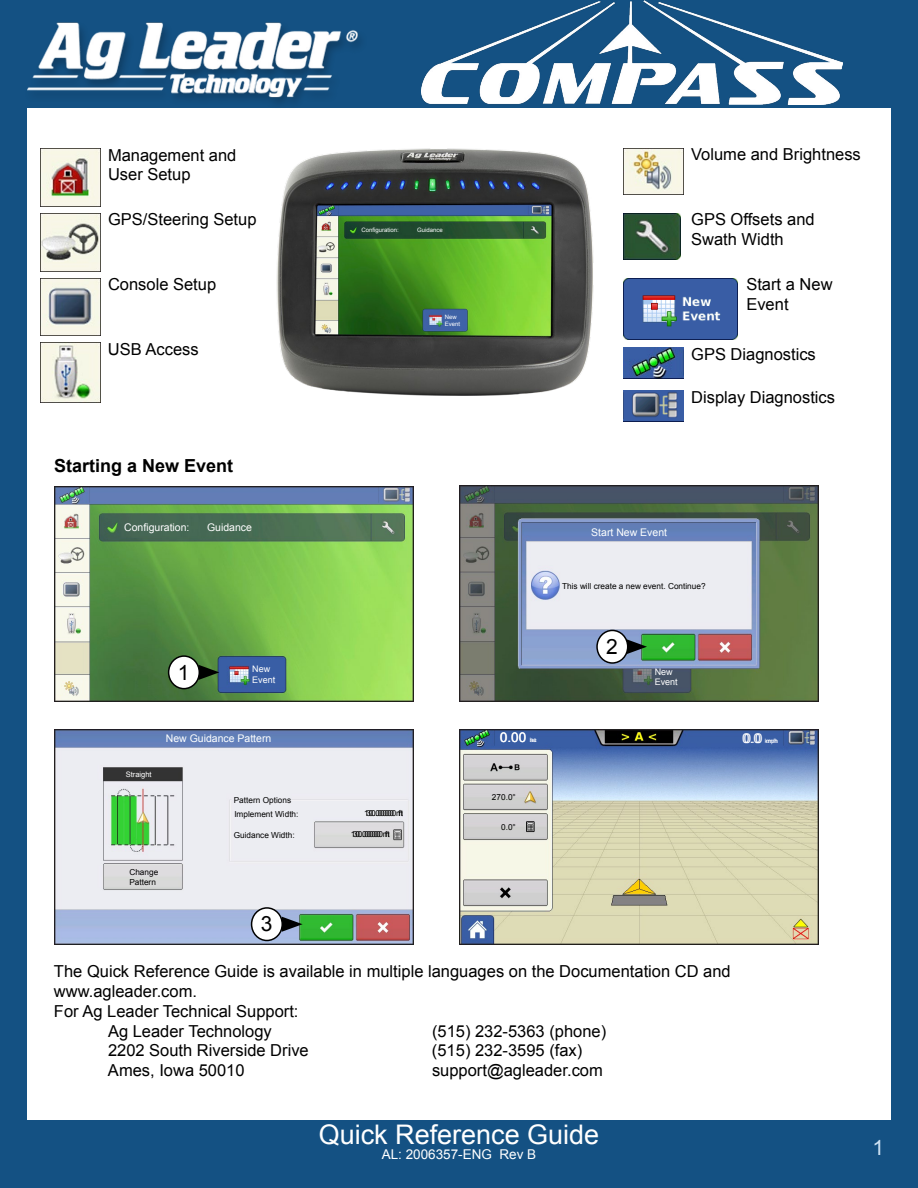
<style>
.page{position:relative;width:918px;height:1188px;background:#fff}
.page>*{position:absolute;margin:0;border:0;box-sizing:border-box;transform-origin:0 0}
.t1{font:27px "Arial";color:#fff}
.t2{font:21px "Arial";color:#000}
.t3{font:21px "Arial";color:#cfe3f4}
.t4{font:700 18px "Arial";color:#000}
.t5{font:16.5px/19.8px "Arial";color:#000}
.t6{font:13.5px "Arial";color:#fff}
.t7{font:10.5px "Arial";color:#fff}
.t8{font:9px/10.8px "Arial";color:#fff}
.t9{font:8.25px/9.9px "Arial";color:#000}
.t10{font:7.5px "Arial";color:#fff}
.t11{font:6px/7.2px "Arial";color:#fff}
</style>
<div class="page">
<div style="left:0;top:0;width:918px;height:108px;background:#145183"></div>
<div style="left:0;top:1120px;width:918px;height:68px;background:#145183"></div>
<div style="left:0;top:0;width:27px;height:1188px;background:#145183"></div>
<div style="left:891px;top:0;width:27px;height:1188px;background:#145183"></div>
<div style="left:23px;top:21px;width:346px;height:89px;background:#000;opacity:.25"></div>
<img style="left:27px;top:22px;width:333px;height:76px">
<img style="left:421px;top:0;width:422px;height:105px">
<img style="left:459px;top:729px;width:360px;height:216px">
<img style="left:40px;top:148px;width:60px;height:58px">
<img style="left:40px;top:213px;width:60px;height:58px">
<img style="left:40px;top:278px;width:60px;height:58px">
<img style="left:40px;top:343px;width:60px;height:59px">
<img style="left:624px;top:148px;width:60px;height:46px">
<img style="left:623px;top:213px;width:57px;height:47px">
<img style="left:623px;top:278px;width:114px;height:62px">
<img style="left:624px;top:348px;width:60px;height:31px">
<img style="left:624px;top:391px;width:60px;height:31px">
<img style="left:277px;top:148px;width:317px;height:248px">
<img style="left:54px;top:729px;width:360px;height:216px">
<svg style="left:281px;top:917px;width:22px;height:15px"></svg>
<div style="left:252px;top:908px;width:30px;height:32px;background:#fff;border-radius:50%"></div>
<div style="left:251px;top:907px;width:32px;height:34px;border:2px solid #000;border-radius:50%"></div>
<img style="left:459px;top:486px;width:360px;height:216px">
<svg style="left:597px;top:630px;width:31px;height:33px"></svg>
<svg style="left:603px;top:635px;width:44px;height:22px"></svg>
<div style="left:596px;top:630px;width:32px;height:34px;border:2px solid #000;border-radius:50%"></div>
<img style="left:54px;top:486px;width:360px;height:216px">
<svg style="left:198px;top:665px;width:21px;height:15px"></svg>
<div style="left:169px;top:656px;width:30px;height:33px;background:#fff;border-radius:50%"></div>
<div style="left:168px;top:655px;width:32px;height:34px;border:2px solid #000;border-radius:50%"></div>
<p class="t5" style="left:108px;top:145px;width:130px">Management and<br>User Setup</p>
<p class="t5" style="left:108px;top:210px;width:150px">GPS/Steering Setup</p>
<p class="t11" style="left:361px;top:227px;width:39px">Configuration:</p>
<p class="t11" style="left:417px;top:227px;width:27px">Guidance</p>
<p class="t5" style="left:691px;top:145px;width:171px">Volume and Brightness</p>
<p class="t5" style="left:691px;top:210px;width:125px">GPS Offsets and<br>Swath Width</p>
<p class="t5" style="left:108px;top:275px;width:110px">Console Setup</p>
<p class="t5" style="left:746px;top:275px;width:88px">Start a New<br>Event</p>
<p class="t11" style="left:445px;top:314px;width:17px">New<br>Event</p>
<p class="t5" style="left:108px;top:339px;width:92px">USB Access</p>
<p class="t5" style="left:691px;top:344px;width:126px">GPS Diagnostics</p>
<p class="t5" style="left:691px;top:387px;width:145px">Display Diagnostics</p>
<p class="t4" style="left:54px;top:454px;width:181px">Starting a New Event</p>
<p class="t7" style="left:124px;top:520px;width:67px">Configuration:</p>
<p class="t7" style="left:207px;top:520px;width:46px">Guidance</p>
<p class="t7" style="left:591px;top:525px;width:77px">Start New Event</p>
<p class="t9" style="left:562px;top:581px;width:145px">This will create a new event. Continue?</p>
<p class="t2" style="left:606px;top:633px;width:13px">2</p>
<p class="t2" style="left:178px;top:659px;width:13px">1</p>
<p class="t8" style="left:252px;top:663px;width:25px">New<br>Event</p>
<p class="t8" style="left:655px;top:666px;width:25px">New<br>Event</p>
<p class="t10" style="left:126px;top:769px;width:27px">Straight</p>
<p class="t7" style="left:166px;top:731px;width:107px">New Guidance Pattern</p>
<p class="t9" style="left:234px;top:795px;width:59px">Pattern Options</p>
<p class="t9" style="left:234px;top:809px;width:66px">Implement Width:</p>
<p class="t9" style="left:234px;top:830px;width:62px">Guidance Width:</p>
<p class="t9" style="left:129px;top:868px;width:30px">Change<br>Pattern</p>
<p class="t2" style="left:261px;top:910px;width:13px">3</p>
<p class="t9" style="left:366px;top:808px;width:38px">30.0000 ft</p>
<p class="t9" style="left:353px;top:830px;width:38px">30.0000 ft</p>
<p class="t9" style="left:364px;top:808px;width:40px">10.0000 m</p>
<p class="t9" style="left:351px;top:830px;width:40px">10.0000 m</p>
<p class="t6" style="left:500px;top:729px;width:28px">0.00</p>
<p class="t11" style="left:530px;top:737px;width:8px">ac</p>
<p class="t6" style="left:744px;top:730px;width:20px">0.0</p>
<p class="t11" style="left:766px;top:738px;width:13px">mph</p>
<p class="t11" style="left:530px;top:737px;width:8px">ha</p>
<p class="t11" style="left:765px;top:738px;width:11px">km/</p>
<p class="t9" style="left:492px;top:792px;width:25px">270.0°</p>
<p class="t9" style="left:501px;top:822px;width:16px">0.0°</p>
<p class="t5" style="left:54px;top:962px;width:678px">The Quick Reference Guide is available in multiple languages on the Documentation CD and</p>
<p class="t5" style="left:54px;top:982px;width:145px">www.agleader.com.</p>
<p class="t5" style="left:54px;top:1001px;width:246px">For Ag Leader Technical Support:</p>
<p class="t5" style="left:108px;top:1021px;width:165px">Ag Leader Technology</p>
<p class="t5" style="left:432px;top:1021px;width:176px">(515) 232-5363 (phone)</p>
<p class="t5" style="left:108px;top:1041px;width:202px">2202 South Riverside Drive</p>
<p class="t5" style="left:432px;top:1041px;width:152px">(515) 232-3595 (fax)</p>
<p class="t5" style="left:108px;top:1061px;width:138px">Ames, Iowa 50010</p>
<p class="t5" style="left:432px;top:1061px;width:172px">support@agleader.com</p>
<h1 class="t1" style="left:319px;top:1117px;width:282px">Quick Reference Guide</h1>
<p class="t6" style="left:382px;top:1146px;width:156px">AL: 2006357-ENG Rev B</p>
<p class="t3" style="left:873px;top:1134px;width:13px">1</p>
</div>
